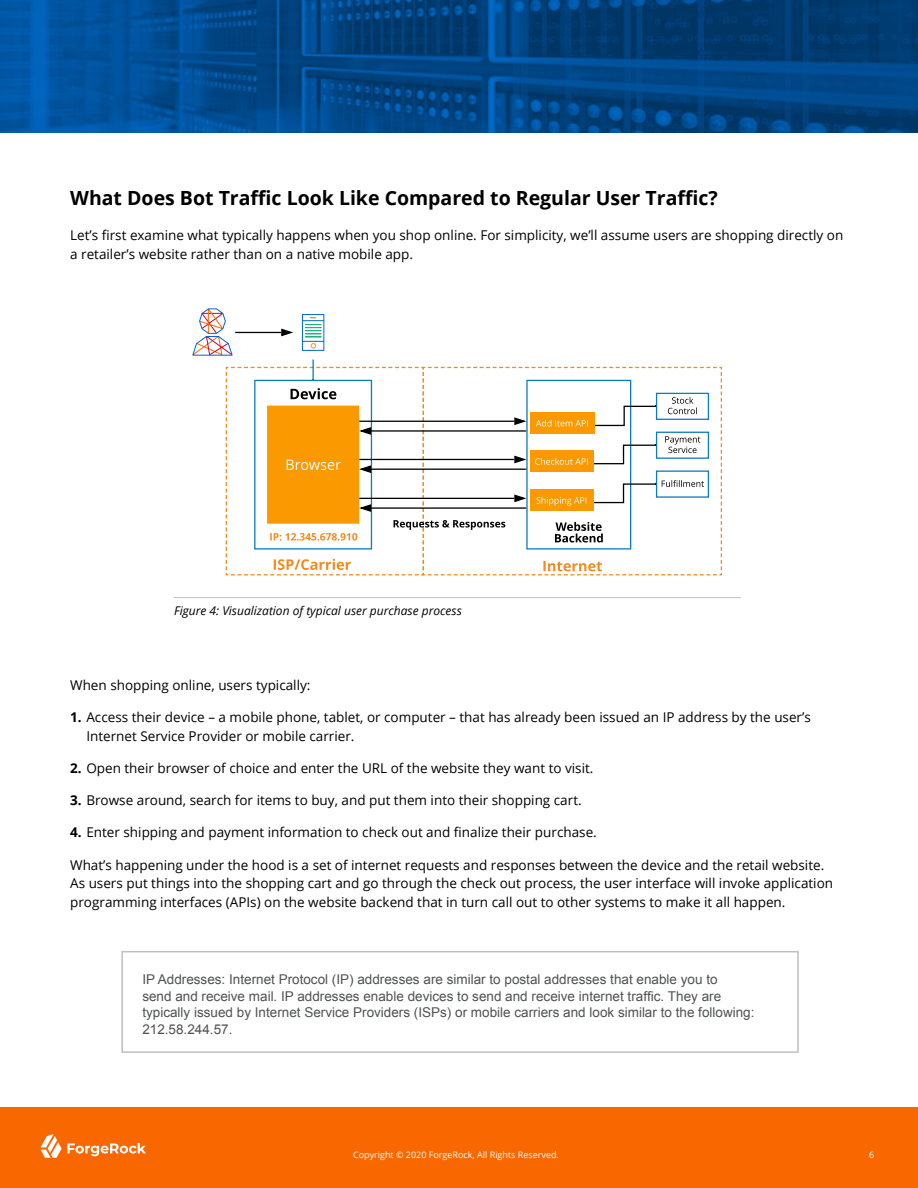
<style>
.page{position:relative;width:918px;height:1188px;background:#fff}
.page>*{position:absolute;margin:0;border:0;box-sizing:border-box;transform-origin:0 0}
.t1{font:700 19.5px "Open Sans";color:#000}
.t2{font:13.5px/18.8px "Open Sans";color:#000}
.t3{font:13.5px/16.5px "Arial";color:#505151}
.t4{font:italic 12px "Open Sans";color:#000}
.t5{font:9px "Open Sans";color:#fff}
.s1{font-weight:700}
</style>
<div class="page">
<div style="left:0;top:1107px;width:918px;height:81px;background:#f96700"></div>
<svg style="left:41px;top:1134px;width:105px;height:24px"></svg>
<svg style="left:505px;top:366px;width:217px;height:210px"></svg>
<svg style="left:543px;top:561px;width:59px;height:10px"></svg>
<div style="left:526px;top:380px;width:105px;height:170px;border:1px solid #0c7cba"></div>
<svg style="left:555px;top:522px;width:48px;height:21px"></svg>
<hr style="left:236px;top:332px;width:45px;height:1px;background:#000">
<svg style="left:281px;top:328px;width:12px;height:9px"></svg>
<hr style="left:312px;top:359px;width:2px;height:20px;background:#0c7cba">
<hr style="left:360px;top:421px;width:154px;height:1px;background:#000">
<hr style="left:371px;top:430px;width:155px;height:2px;background:#000">
<svg style="left:514px;top:416px;width:13px;height:16px"></svg>
<hr style="left:360px;top:459px;width:154px;height:1px;background:#000">
<hr style="left:371px;top:469px;width:155px;height:1px;background:#000">
<svg style="left:514px;top:455px;width:13px;height:15px"></svg>
<hr style="left:360px;top:498px;width:154px;height:1px;background:#000">
<hr style="left:371px;top:507px;width:155px;height:2px;background:#000">
<svg style="left:514px;top:494px;width:13px;height:15px"></svg>
<div style="left:657px;top:393px;width:51px;height:26px;background:#fff"></div>
<div style="left:656px;top:393px;width:53px;height:27px;border:1px solid #0c7cba"></div>
<svg style="left:668px;top:397px;width:29px;height:17px"></svg>
<div style="left:657px;top:432px;width:51px;height:26px;background:#fff"></div>
<div style="left:656px;top:432px;width:53px;height:27px;border:1px solid #0c7cba"></div>
<svg style="left:665px;top:436px;width:35px;height:17px"></svg>
<div style="left:656px;top:470px;width:53px;height:28px;border:1px solid #0c7cba"></div>
<svg style="left:225px;top:366px;width:280px;height:210px"></svg>
<svg style="left:192px;top:308px;width:44px;height:48px"></svg>
<div style="left:302px;top:314px;width:22px;height:37px;border:1px solid #006ac8"></div>
<svg style="left:302px;top:317px;width:22px;height:31px"></svg>
<div style="left:530px;top:412px;width:65px;height:21px;background:#fb9900"></div>
<svg style="left:536px;top:405px;width:121px;height:22px"></svg>
<div style="left:530px;top:450px;width:63px;height:21px;background:#fb9900"></div>
<svg style="left:535px;top:444px;width:122px;height:21px"></svg>
<div style="left:530px;top:489px;width:63px;height:21px;background:#fb9900"></div>
<svg style="left:536px;top:480px;width:168px;height:26px"></svg>
<svg style="left:0;top:0;width:918px;height:133px;background:#004787"></svg>
<hr style="left:174px;top:597px;width:567px;height:1px;background:#bfc0c1">
<div style="left:121px;top:951px;width:678px;height:102px;background:#fff;border:2px solid #bfc0c1"></div>
<h1 class="t1" style="left:70px;top:184px;width:649px">What Does Bot Traffic Look Like Compared to Regular User Traffic?</h1>
<p class="t2" style="left:70px;top:225px;width:775px">Let’s first examine what typically happens when you shop online. For simplicity, we’ll assume users are shopping directly on a retailer’s website rather than on a native mobile app.</p>
<p class="t4" style="left:174px;top:603px;width:289px">Figure 4: Visualization of typical user purchase process</p>
<p class="t2" style="left:70px;top:675px;width:242px">When shopping online, users typically:</p>
<p class="t2" style="left:86px;top:707px;width:726px;text-indent:-16px"><span class="s1">1.</span> Access their device – a mobile phone, tablet, or computer – that has already been issued an IP address by the user’s<br>Internet Service Provider or mobile carrier.</p>
<p class="t2" style="left:70px;top:758px;width:525px"><span class="s1">2.</span> Open their browser of choice and enter the URL of the website they want to visit.</p>
<p class="t2" style="left:70px;top:791px;width:513px"><span class="s1">3.</span> Browse around, search for items to buy, and put them into their shopping cart.</p>
<p class="t2" style="left:70px;top:823px;width:528px"><span class="s1">4.</span> Enter shipping and payment information to check out and finalize their purchase.</p>
<p class="t2" style="left:70px;top:855px;width:764px">What’s happening under the hood is a set of internet requests and responses between the device and the retail website.<br>As users put things into the shopping cart and go through the check out process, the user interface will invoke application programming interfaces (APIs) on the website backend that in turn call out to other systems to make it all happen.</p>
<p class="t3" style="left:142px;top:971px;width:614px">IP Addresses: Internet Protocol (IP) addresses are similar to postal addresses that enable you to<br>send and receive mail. IP addresses enable devices to send and receive internet traffic. They are typically issued by Internet Service Providers (ISPs) or mobile carriers and look similar to the following:<br>212.58.244.57.</p>
<p class="t5" style="left:353px;top:1148px;width:207px">Copyright © 2020 ForgeRock, All Rights Reserved.</p>
<p class="t5" style="left:869px;top:1149px;width:7px">6</p>
</div>
